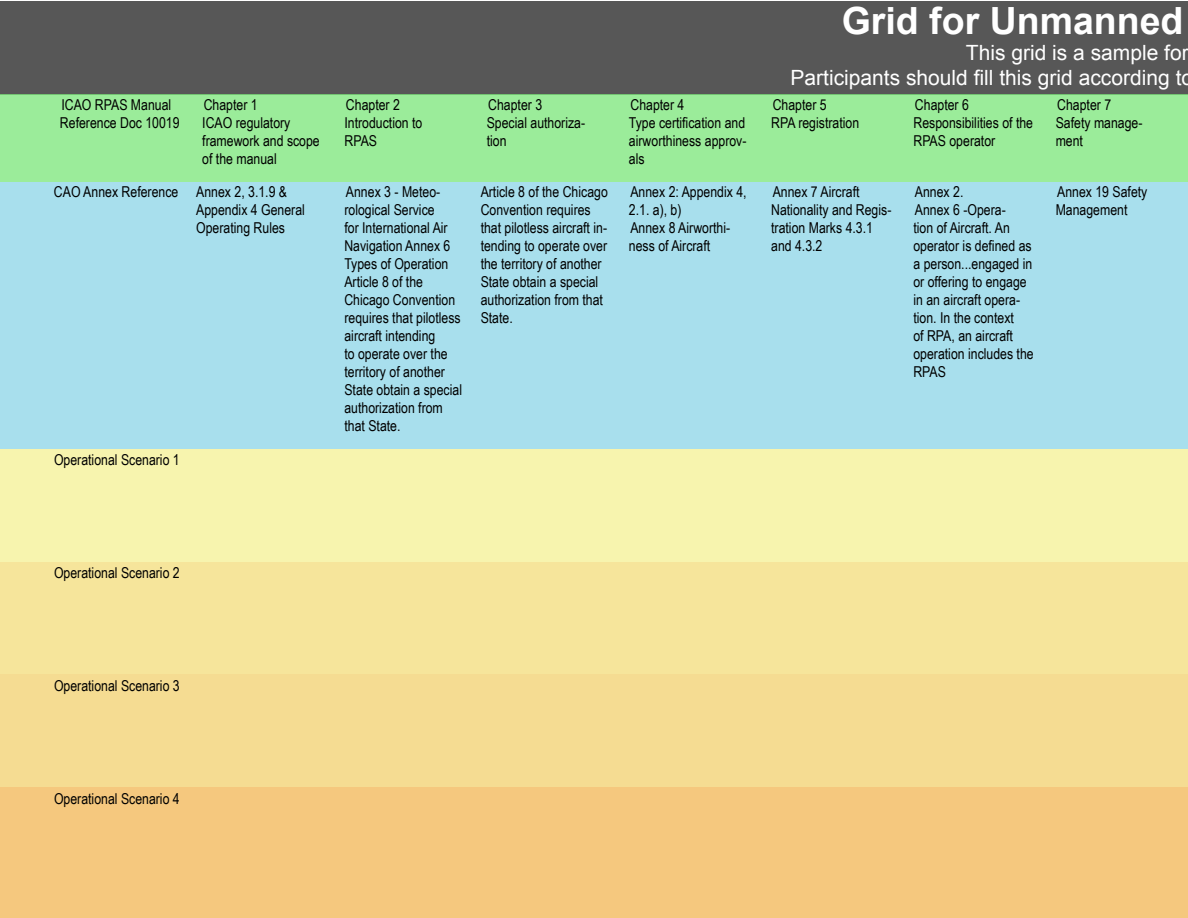
<style>
.page{position:relative;width:1188px;height:918px;background:#fff}
.page>*{position:absolute;margin:0;border:0;box-sizing:border-box;transform-origin:0 0}
.t1{font:700 37.5px "Arial";color:#fff}
.t2{font:21px/25.2px "Arial";color:#fff;text-align:right}
.t3{font:15px/18px "Arial Narrow";color:#000}
</style>
<div class="page">
<div style="left:1px;top:1px;width:1187px;height:93px;background:#575757"></div>
<div style="left:1px;top:729px;width:1187px;height:189px;background:#f5c87e"></div>
<div style="left:1px;top:94px;width:1187px;height:88px;background:#9bec9a"></div>
<div style="left:1px;top:182px;width:1187px;height:267px;background:#a8dfed"></div>
<div style="left:1px;top:674px;width:1187px;height:113px;background:#f5dc92"></div>
<div style="left:1px;top:562px;width:1187px;height:112px;background:#f6e59b"></div>
<div style="left:1px;top:449px;width:1187px;height:113px;background:#f7f4ae"></div>
<p class="t3" style="left:60px;top:95px;width:121px">ICAO RPAS Manual<br>Reference Doc 10019</p>
<p class="t3" style="left:54px;top:182px;width:126px">CAO Annex Reference</p>
<p class="t3" style="left:54px;top:450px;width:127px">Operational Scenario 1</p>
<h1 class="t1" style="left:842px;top:-4px;width:343px">Grid for Unmanned</h1>
<h2 class="t2" style="left:791px;top:40px;width:404px">This grid is a sample for<br>Participants should fill this grid according to</h2>
<p class="t3" style="left:202px;top:95px;width:119px">Chapter 1<br>ICAO regulatory framework and scope of the manual</p>
<p class="t3" style="left:344px;top:95px;width:79px">Chapter 2<br>Introduction to<br>RPAS</p>
<p class="t3" style="left:487px;top:95px;width:100px">Chapter 3<br>Special authoriza&shy;tion</p>
<p class="t3" style="left:629px;top:95px;width:119px">Chapter 4<br>Type certification and airworthiness approv&shy;als</p>
<p class="t3" style="left:771px;top:95px;width:89px">Chapter 5<br>RPA registration</p>
<p class="t3" style="left:913px;top:95px;width:121px">Chapter 6<br>Responsibilities of the<br>RPAS operator</p>
<p class="t3" style="left:1056px;top:95px;width:88px">Chapter 7<br>Safety manage&shy;ment</p>
<p class="t3" style="left:196px;top:182px;width:110px">Annex 2, 3.1.9 &amp;<br>Appendix 4 General<br>Operating Rules</p>
<p class="t3" style="left:344px;top:182px;width:119px">Annex 3 - Meteo&shy;rological Service<br>for International Air<br>Navigation Annex 6<br>Types of Operation<br>Article 8 of the<br>Chicago Convention requires that pilotless aircraft intending<br>to operate over the territory of another<br>State obtain a special authorization from that State.</p>
<p class="t3" style="left:481px;top:182px;width:129px">Article 8 of the Chicago<br>Convention requires that pilotless aircraft in&shy;tending to operate over the territory of another<br>State obtain a special authorization from that<br>State.</p>
<p class="t3" style="left:629px;top:182px;width:119px">Annex 2: Appendix 4,<br>2.1. a), b)<br>Annex 8 Airworthi&shy;ness of Aircraft</p>
<p class="t3" style="left:771px;top:182px;width:122px">Annex 7 Aircraft<br>Nationality and Regis&shy;tration Marks 4.3.1 and 4.3.2</p>
<p class="t3" style="left:913px;top:182px;width:122px">Annex 2.<br>Annex 6 -Opera-<br>tion of Aircraft. An operator is defined as a person...engaged in or offering to engage in an aircraft opera&shy;tion. In the context<br>of RPA, an aircraft operation includes the<br>RPAS</p>
<p class="t3" style="left:1056px;top:182px;width:93px">Annex 19 Safety<br>Management</p>
<p class="t3" style="left:54px;top:563px;width:127px">Operational Scenario 2</p>
<p class="t3" style="left:54px;top:676px;width:127px">Operational Scenario 3</p>
<p class="t3" style="left:54px;top:789px;width:127px">Operational Scenario 4</p>
</div>
